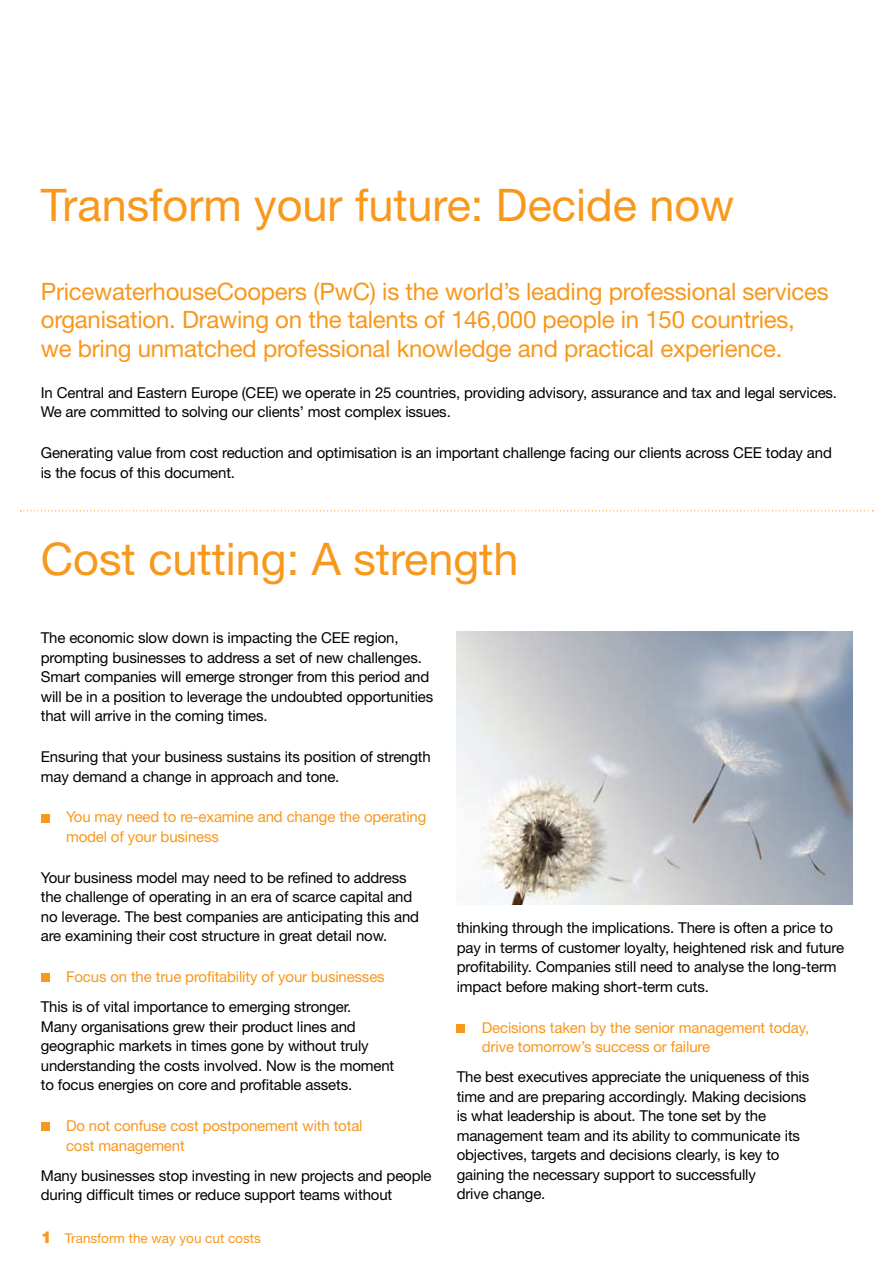
<style>
.page{position:relative;width:893px;height:1263px;background:#fff}
.page>*{position:absolute;margin:0;border:0;box-sizing:border-box;transform-origin:0 0}
.t1{font:45px "Helvetica Neue";color:#f8981d}
.t2{font:24px/28.5px "Helvetica Neue";letter-spacing:-.01em;color:#f8981d}
.t3{font:15px/19.5px "Helvetica Neue";letter-spacing:-.01em;color:#000}
.t4{font:15px/19.5px "Helvetica Neue";letter-spacing:-.01em;color:#f8981d}
.t5{font:13.5px "Helvetica Neue";color:#f8981d}
.s1{font-weight:900;font-size:16.5px}
</style>
<div class="page">
<div style="left:41px;top:814px;width:8px;height:8px;background:#f8981d"></div>
<div style="left:41px;top:974px;width:8px;height:8px;background:#f8981d"></div>
<div style="left:41px;top:1123px;width:8px;height:8px;background:#f8981d"></div>
<div style="left:457px;top:1024px;width:8px;height:9px;background:#f8981d"></div>
<svg style="left:20px;top:510px;width:854px;height:1px"></svg>
<img style="left:457px;top:631px;width:395px;height:274px">
<h1 class="t1" style="left:41px;top:178px;width:695px">Transform your future: Decide now</h1>
<h2 class="t2" style="left:41px;top:276px;width:789px">PricewaterhouseCoopers (PwC) is the world’s leading professional services organisation. Drawing on the talents of 146,000 people in 150 countries, we bring unmatched professional knowledge and practical experience.</h2>
<p class="t3" style="left:41px;top:382px;width:798px">In Central and Eastern Europe (CEE) we operate in 25 countries, providing advisory, assurance and tax and legal services.<br>We are committed to solving our clients’ most complex issues.</p>
<p class="t3" style="left:41px;top:443px;width:793px">Generating value from cost reduction and optimisation is an important challenge facing our clients across CEE today and is the focus of this document.</p>
<h1 class="t1" style="left:41px;top:532px;width:479px">Cost cutting: A strength</h1>
<p class="t3" style="left:41px;top:628px;width:394px">The economic slow down is impacting the CEE region, prompting businesses to address a set of new challenges.<br>Smart companies will emerge stronger from this period and will be in a position to leverage the undoubted opportunities that will arrive in the coming times.</p>
<p class="t3" style="left:41px;top:747px;width:391px">Ensuring that your business sustains its position of strength may demand a change in approach and tone.</p>
<p class="t4" style="left:66px;top:807px;width:362px">You may need to re-examine and change the operating model of your business</p>
<p class="t3" style="left:41px;top:867px;width:380px">Your business model may need to be refined to address the challenge of operating in an era of scarce capital and no leverage. The best companies are anticipating this and are examining their cost structure in great detail now.</p>
<p class="t4" style="left:66px;top:967px;width:320px">Focus on the true profitability of your businesses</p>
<p class="t3" style="left:41px;top:997px;width:355px">This is of vital importance to emerging stronger.<br>Many organisations grew their product lines and geographic markets in times gone by without truly understanding the costs involved. Now is the moment to focus energies on core and profitable assets.</p>
<p class="t4" style="left:66px;top:1116px;width:298px">Do not confuse cost postponement with total cost management</p>
<p class="t3" style="left:41px;top:1165px;width:392px">Many businesses stop investing in new projects and people during difficult times or reduce support teams without</p>
<p class="t5" style="left:41px;top:1230px;width:221px"><span class="s1">1</span> Transform the way you cut costs</p>
<p class="t3" style="left:457px;top:918px;width:389px">thinking through the implications. There is often a price to pay in terms of customer loyalty, heightened risk and future profitability. Companies still need to analyse the long-term impact before making short-term cuts.</p>
<p class="t4" style="left:482px;top:1017px;width:329px">Decisions taken by the senior management today, drive tomorrow’s success or failure</p>
<p class="t3" style="left:457px;top:1067px;width:354px">The best executives appreciate the uniqueness of this time and are preparing accordingly. Making decisions is what leadership is about. The tone set by the management team and its ability to communicate its objectives, targets and decisions clearly, is key to gaining the necessary support to successfully<br>drive change.</p>
</div>
